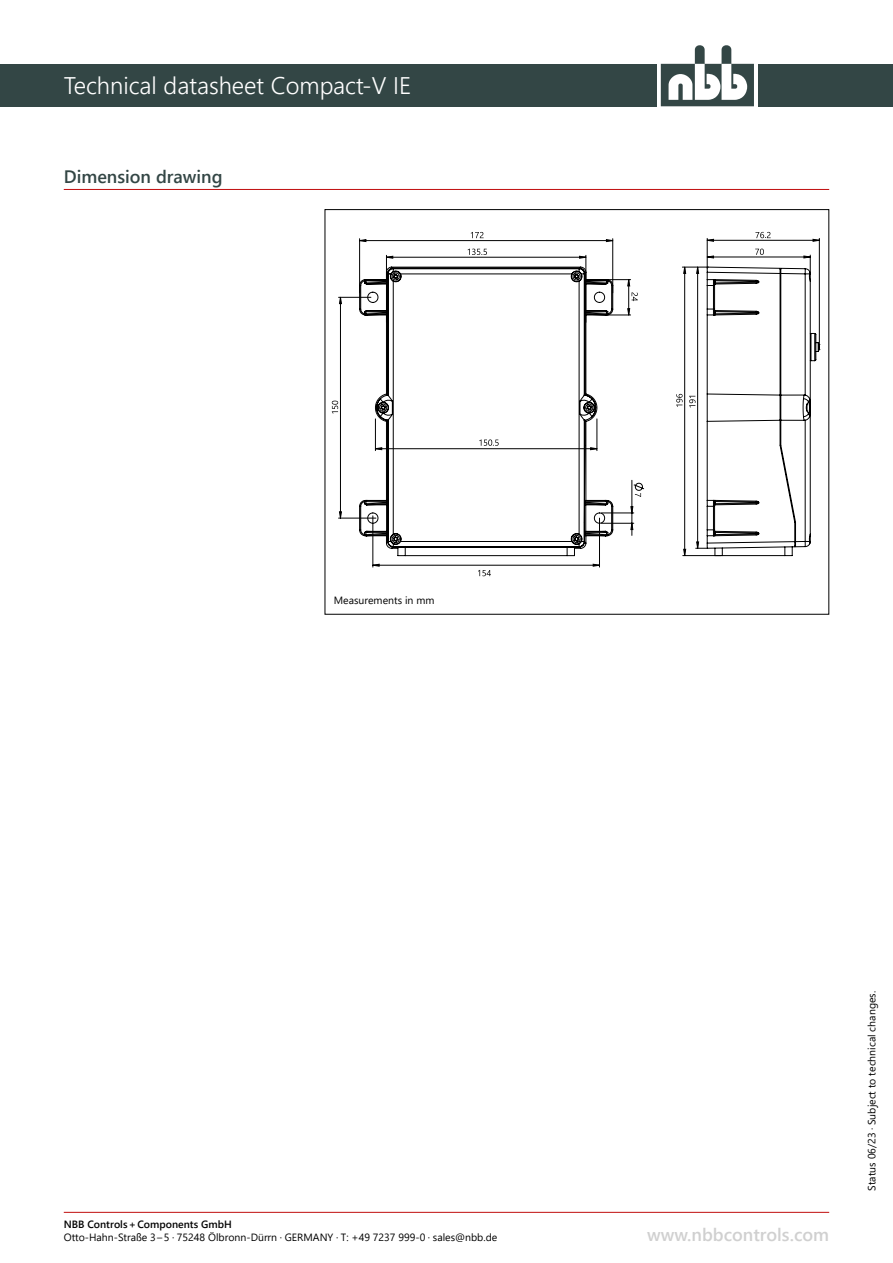
<style>
.page{position:relative;width:893px;height:1263px;background:#fff}
.page>*{position:absolute;margin:0;border:0;box-sizing:border-box;transform-origin:0 0}
.t1{font:300 24px "Segoe UI";color:#fff}
.t2{font:600 18px "Segoe UI";color:#d0d0d0}
.t3{font:600 18px "Segoe UI";color:#334645}
.t4{font:10.5px "Segoe UI";color:#000}
.t5{font:600 10.5px "Segoe UI";color:#000}
</style>
<div class="page">
<hr style="left:64px;top:1212px;width:765px;height:1px;background:#c00d0e">
<div style="left:0;top:64px;width:657px;height:42px;background:#334645"></div>
<div style="left:758px;top:64px;width:135px;height:42px;background:#334645"></div>
<svg style="left:661px;top:45px;width:93px;height:61px"></svg>
<svg style="left:478px;top:570px;width:13px;height:6px"></svg>
<svg style="left:633px;top:483px;width:11px;height:14px"></svg>
<svg style="left:471px;top:232px;width:13px;height:6px"></svg>
<hr style="left:601px;top:513px;width:33px;height:1px;background:#000">
<hr style="left:601px;top:523px;width:33px;height:1px;background:#000">
<hr style="left:632px;top:480px;width:1px;height:33px;background:#000">
<hr style="left:373px;top:516px;width:1px;height:51px;background:#000">
<hr style="left:599px;top:518px;width:1px;height:49px;background:#000">
<hr style="left:359px;top:239px;width:1px;height:54px;background:#000">
<hr style="left:612px;top:239px;width:1px;height:54px;background:#000">
<hr style="left:339px;top:518px;width:37px;height:1px;background:#000">
<hr style="left:339px;top:297px;width:32px;height:1px;background:#000">
<svg style="left:630px;top:506px;width:3px;height:29px"></svg>
<svg style="left:360px;top:240px;width:253px;height:326px"></svg>
<svg style="left:332px;top:297px;width:10px;height:221px"></svg>
<svg style="left:613px;top:279px;width:25px;height:37px"></svg>
<svg style="left:359px;top:267px;width:254px;height:289px"></svg>
<svg style="left:468px;top:249px;width:19px;height:6px"></svg>
<svg style="left:479px;top:439px;width:20px;height:7px"></svg>
<svg style="left:676px;top:232px;width:144px;height:324px"></svg>
<hr style="left:64px;top:189px;width:765px;height:1px;background:#c00d0e">
<h1 class="t1" style="left:64px;top:63px;width:349px">Technical datasheet Compact-V IE</h1>
<h2 class="t3" style="left:64px;top:159px;width:160px">Dimension drawing</h2>
<p class="t4" style="left:334px;top:590px;width:102px">Measurements in mm</p>
<p class="t5" style="left:64px;top:1214px;width:170px">NBB Controls+Components GmbH</p>
<p class="t4" style="left:64px;top:1227px;width:435px">Otto-Hahn-Straße 3–5 · 75248 Ölbronn-Dürrn · GERMANY · T: +49 7237 999-0 · sales@nbb.de</p>
<h2 class="t2" style="left:647px;top:1217px;width:183px">www.nbbcontrols.com</h2>
<p class="t4" style="left:862px;top:1191px;width:201px;rotate:-90deg">Status 06/23 · Subject to technical changes.</p>
</div>
